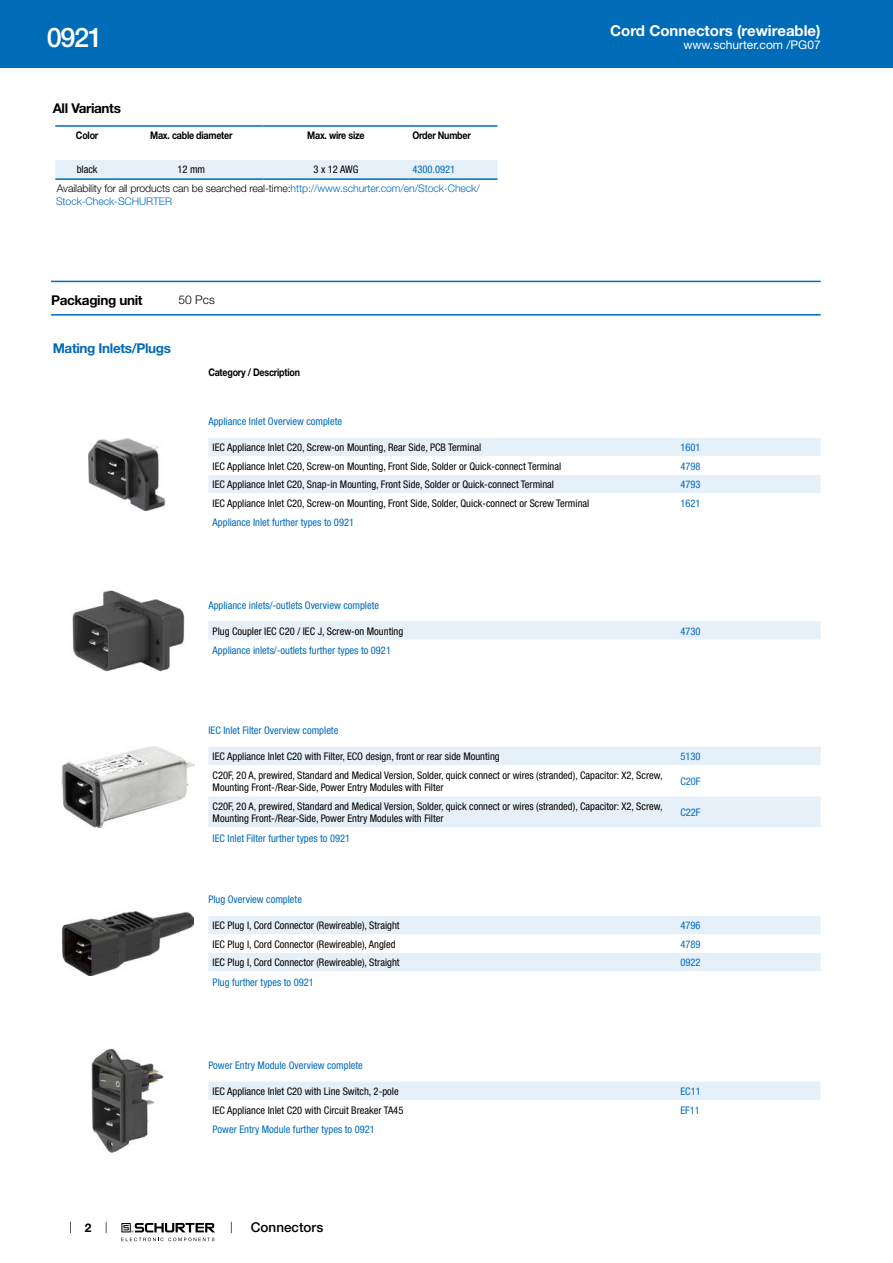
<style>
.page{position:relative;width:893px;height:1263px;background:#fff}
.page>*{position:absolute;margin:0;border:0;box-sizing:border-box;transform-origin:0 0}
.t1{font:500 27px "Helvetica Neue LT";color:#fff}
.t2{font:700 15px "Helvetica Neue LT";color:#fff}
.t3{font:700 13.5px "Helvetica Neue LT";letter-spacing:-.025em;color:#000}
.t4{font:700 13.5px "Helvetica Neue LT";letter-spacing:-.025em;color:#006bb6}
.t5{font:500 13.5px "Helvetica Neue LT";color:#000}
.t6{font:12px "Helvetica Neue LT";color:#fff}
.t7{font:300 12px "Helvetica Neue LT";color:#000}
.t8{font:700 12px "Helvetica Neue LT";color:#000}
.t9{font:condensed 10.5px/12.6px "Helvetica Neue LT";color:#000}
.t10{font:condensed 10.5px "Helvetica Neue LT";color:#006bb6}
.t11{font:300 10.5px/19px "Helvetica Neue LT";letter-spacing:-.01em;color:#000}
.t12{font:700 10.5px "Helvetica Neue LT";letter-spacing:-.025em;color:#000;scale:.85 1}
.t13{font:300 10.5px "Helvetica Neue LT";letter-spacing:-.01em;color:#006bb6}
.s1{font-weight:400;font-stretch:condensed;color:#006bb6}
.s2{color:#006bb6}
</style>
<div class="page">
<svg style="left:70px;top:1221px;width:1px;height:12px"></svg>
<svg style="left:121px;top:1223px;width:94px;height:18px"></svg>
<div style="left:0;top:0;width:893px;height:68px;background:#006bb6"></div>
<div style="left:55px;top:160px;width:442px;height:18px;background:#e6f0f8"></div>
<hr style="left:55px;top:125px;width:64px;height:2px;background:#006bb6">
<hr style="left:119px;top:125px;width:145px;height:2px;background:#006bb6">
<hr style="left:264px;top:125px;width:144px;height:2px;background:#006bb6">
<hr style="left:408px;top:125px;width:89px;height:2px;background:#006bb6">
<hr style="left:55px;top:178px;width:64px;height:2px;background:#006bb6">
<hr style="left:119px;top:178px;width:145px;height:2px;background:#006bb6">
<hr style="left:264px;top:178px;width:144px;height:2px;background:#006bb6">
<hr style="left:408px;top:178px;width:89px;height:2px;background:#006bb6">
<hr style="left:51px;top:281px;width:770px;height:1px;background:#006bb6">
<hr style="left:51px;top:314px;width:770px;height:2px;background:#006bb6">
<img style="left:89px;top:439px;width:77px;height:72px">
<div style="left:208px;top:438px;width:613px;height:18px;background:#e6f0f8"></div>
<div style="left:208px;top:475px;width:613px;height:18px;background:#e6f0f8"></div>
<img style="left:72px;top:590px;width:113px;height:82px">
<div style="left:208px;top:621px;width:613px;height:19px;background:#e6f0f8"></div>
<img style="left:61px;top:747px;width:133px;height:80px">
<div style="left:208px;top:747px;width:613px;height:18px;background:#e6f0f8"></div>
<div style="left:208px;top:796px;width:613px;height:31px;background:#e6f0f8"></div>
<img style="left:62px;top:912px;width:131px;height:63px">
<svg style="left:208px;top:916px;width:613px;height:55px"></svg>
<img style="left:91px;top:1048px;width:73px;height:105px">
<div style="left:208px;top:1082px;width:613px;height:18px;background:#e6f0f8"></div>
<h1 class="t1" style="left:47px;top:21px;width:57px">0921</h1>
<p class="t3" style="left:53px;top:99px;width:70px">All Variants</p>
<p class="t12" style="left:76px;top:129px;width:28px">Color</p>
<p class="t12" style="left:150px;top:129px;width:98px">Max. cable diameter</p>
<p class="t12" style="left:307px;top:129px;width:69px">Max. wire size</p>
<p class="t12" style="left:412px;top:129px;width:70px">Order Number</p>
<p class="t9" style="left:77px;top:163px;width:22px">black</p>
<p class="t9" style="left:177px;top:163px;width:29px">12 mm</p>
<p class="t9" style="left:313px;top:163px;width:46px">3 x 12 AWG</p>
<p class="t11" style="left:57px;top:160px;width:424px;text-indent:355px"><span class="s1">4300.0921<br></span>Availability for all products can be searched real-time:<span class="s2">http://www.schurter.com/en/Stock-Check/</span></p>
<p class="t13" style="left:56px;top:195px;width:117px">Stock-Check-SCHURTER</p>
<h2 class="t2" style="left:610px;top:21px;width:212px">Cord Connectors (rewireable)</h2>
<p class="t6" style="left:683px;top:38px;width:139px">www.schurter.com /PG07</p>
<p class="t3" style="left:51px;top:292px;width:93px">Packaging unit</p>
<p class="t7" style="left:179px;top:293px;width:38px">50 Pcs</p>
<p class="t4" style="left:53px;top:339px;width:120px">Mating Inlets/Plugs</p>
<p class="t12" style="left:208px;top:365px;width:109px">Category / Description</p>
<p class="t10" style="left:208px;top:415px;width:135px">Appliance Inlet Overview complete</p>
<p class="t9" style="left:213px;top:441px;width:270px">IEC Appliance Inlet C20, Screw-on Mounting, Rear Side, PCB Terminal</p>
<p class="t10" style="left:680px;top:441px;width:22px">1601</p>
<p class="t9" style="left:213px;top:459px;width:350px">IEC Appliance Inlet C20, Screw-on Mounting, Front Side, Solder or Quick-connect Terminal</p>
<p class="t10" style="left:680px;top:460px;width:22px">4798</p>
<p class="t9" style="left:213px;top:478px;width:343px">IEC Appliance Inlet C20, Snap-in Mounting, Front Side, Solder or Quick-connect Terminal</p>
<p class="t10" style="left:680px;top:478px;width:22px">4793</p>
<p class="t9" style="left:213px;top:496px;width:378px">IEC Appliance Inlet C20, Screw-on Mounting, Front Side, Solder, Quick-connect or Screw Terminal</p>
<p class="t10" style="left:680px;top:497px;width:22px">1621</p>
<p class="t10" style="left:213px;top:516px;width:143px">Appliance Inlet further types to 0921</p>
<p class="t10" style="left:208px;top:599px;width:172px">Appliance inlets/-outlets Overview complete</p>
<p class="t9" style="left:213px;top:624px;width:192px">Plug Coupler IEC C20 / IEC J, Screw-on Mounting</p>
<p class="t10" style="left:680px;top:625px;width:22px">4730</p>
<p class="t10" style="left:213px;top:644px;width:180px">Appliance inlets/-outlets further types to 0921</p>
<p class="t10" style="left:208px;top:724px;width:131px">IEC Inlet Filter Overview complete</p>
<p class="t9" style="left:213px;top:750px;width:289px">IEC Appliance Inlet C20 with Filter, ECO design, front or rear side Mounting</p>
<p class="t10" style="left:680px;top:750px;width:22px">5130</p>
<p class="t9" style="left:213px;top:768px;width:452px">C20F, 20 A, prewired, Standard and Medical Version, Solder, quick connect or wires (stranded), Capacitor: X2, Screw,<br>Mounting Front-/Rear-Side, Power Entry Modules with Filter</p>
<p class="t10" style="left:680px;top:775px;width:22px">C20F</p>
<p class="t9" style="left:213px;top:799px;width:452px">C20F, 20 A, prewired, Standard and Medical Version, Solder, quick connect or wires (stranded), Capacitor: X2, Screw,<br>Mounting Front-/Rear-Side, Power Entry Modules with Filter</p>
<p class="t10" style="left:680px;top:806px;width:22px">C22F</p>
<p class="t10" style="left:213px;top:832px;width:139px">IEC Inlet Filter further types to 0921</p>
<p class="t10" style="left:208px;top:893px;width:95px">Plug Overview complete</p>
<p class="t9" style="left:213px;top:919px;width:188px">IEC Plug I, Cord Connector (Rewireable), Straight</p>
<p class="t10" style="left:680px;top:919px;width:22px">4796</p>
<p class="t9" style="left:213px;top:938px;width:184px">IEC Plug I, Cord Connector (Rewireable), Angled</p>
<p class="t10" style="left:680px;top:938px;width:22px">4789</p>
<p class="t9" style="left:213px;top:956px;width:188px">IEC Plug I, Cord Connector (Rewireable), Straight</p>
<p class="t10" style="left:680px;top:956px;width:22px">0922</p>
<p class="t10" style="left:213px;top:976px;width:103px">Plug further types to 0921</p>
<p class="t8" style="left:85px;top:1220px;width:8px">2</p>
<p class="t10" style="left:208px;top:1059px;width:156px">Power Entry Module Overview complete</p>
<p class="t9" style="left:213px;top:1085px;width:188px">IEC Appliance Inlet C20 with Line Switch, 2-pole</p>
<p class="t10" style="left:680px;top:1085px;width:22px">EC11</p>
<p class="t9" style="left:213px;top:1103px;width:192px">IEC Appliance Inlet C20 with Circuit Breaker TA45</p>
<p class="t10" style="left:680px;top:1104px;width:21px">EF11</p>
<p class="t10" style="left:213px;top:1123px;width:164px">Power Entry Module further types to 0921</p>
<p class="t5" style="left:251px;top:1219px;width:74px">Connectors</p>
</div>
